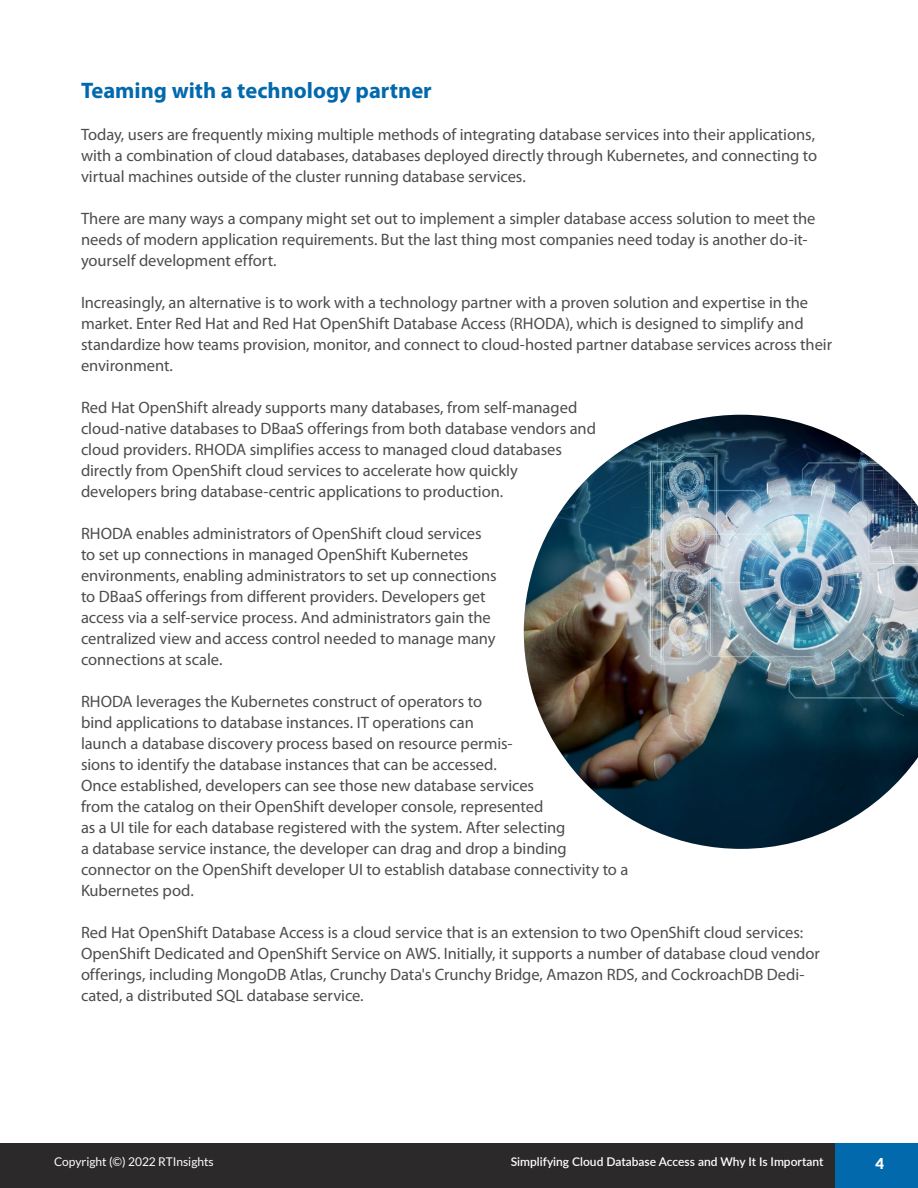
<style>
.page{position:relative;width:918px;height:1188px;background:#fff}
.page>*{position:absolute;margin:0;border:0;box-sizing:border-box;transform-origin:0 0}
.t1{font:700 22.5px "Myriad Pro";color:#0369ad}
.t2{font:16.5px/21px "Myriad Pro";letter-spacing:-.005em;color:#4d4d4f}
.t3{font:900 15px "Lato";color:#fff}
.t4{font:600 12px "Lato";color:#fff}
.t5{font:12px "Lato";color:#fff}
</style>
<div class="page">
<div style="left:0;top:1144px;width:918px;height:44px;background:#2b2929"></div>
<div style="left:835px;top:1144px;width:83px;height:44px;background:#0369ad"></div>
<img style="left:524px;top:415px;width:394px;height:434px">
<h1 class="t1" style="left:81px;top:82px;width:352px">Teaming with a technology partner</h1>
<p class="t2" style="left:81px;top:124px;width:738px">Today, users are frequently mixing multiple methods of integrating database services into their applications, with a combination of cloud databases, databases deployed directly through Kubernetes, and connecting to virtual machines outside of the cluster running database services.</p>
<p class="t2" style="left:81px;top:208px;width:736px">There are many ways a company might set out to implement a simpler database access solution to meet the needs of modern application requirements. But the last thing most companies need today is another do-it&shy;yourself development effort.</p>
<p class="t2" style="left:81px;top:292px;width:753px">Increasingly, an alternative is to work with a technology partner with a proven solution and expertise in the market. Enter Red Hat and Red Hat OpenShift Database Access (RHODA), which is designed to simplify and standardize how teams provision, monitor, and connect to cloud-hosted partner database services across their environment.</p>
<p class="t2" style="left:81px;top:397px;width:517px">Red Hat OpenShift already supports many databases, from self-managed cloud-native databases to DBaaS offerings from both database vendors and cloud providers. RHODA simplifies access to managed cloud databases directly from OpenShift cloud services to accelerate how quickly developers bring database-centric applications to production.</p>
<p class="t2" style="left:81px;top:523px;width:417px">RHODA enables administrators of OpenShift cloud services to set up connections in managed OpenShift Kubernetes environments, enabling administrators to set up connections to DBaaS offerings from different providers. Developers get access via a self-service process. And administrators gain the centralized view and access control needed to manage many connections at scale.</p>
<p class="t2" style="left:81px;top:691px;width:549px">RHODA leverages the Kubernetes construct of operators to<br>bind applications to database instances. IT operations can<br>launch a database discovery process based on resource permis-<br>sions to identify the database instances that can be accessed.<br>Once established, developers can see those new database services<br>from the catalog on their OpenShift developer console, represented<br>as a UI tile for each database registered with the system. After selecting<br>a database service instance, the developer can drag and drop a binding connector on the OpenShift developer UI to establish database connectivity to a Kubernetes pod.</p>
<p class="t2" style="left:81px;top:922px;width:740px">Red Hat OpenShift Database Access is a cloud service that is an extension to two OpenShift cloud services:<br>OpenShift Dedicated and OpenShift Service on AWS. Initially, it supports a number of database cloud vendor offerings, including MongoDB Atlas, Crunchy Data's Crunchy Bridge, Amazon RDS, and CockroachDB Dedi&shy;cated, a distributed SQL database service.</p>
<p class="t5" style="left:54px;top:1157px;width:161px">Copyright (©) 2022 RTInsights</p>
<p class="t4" style="left:511px;top:1157px;width:314px">Simplifying Cloud Database Access and Why It Is Important</p>
<p class="t3" style="left:875px;top:1157px;width:10px">4</p>
</div>
